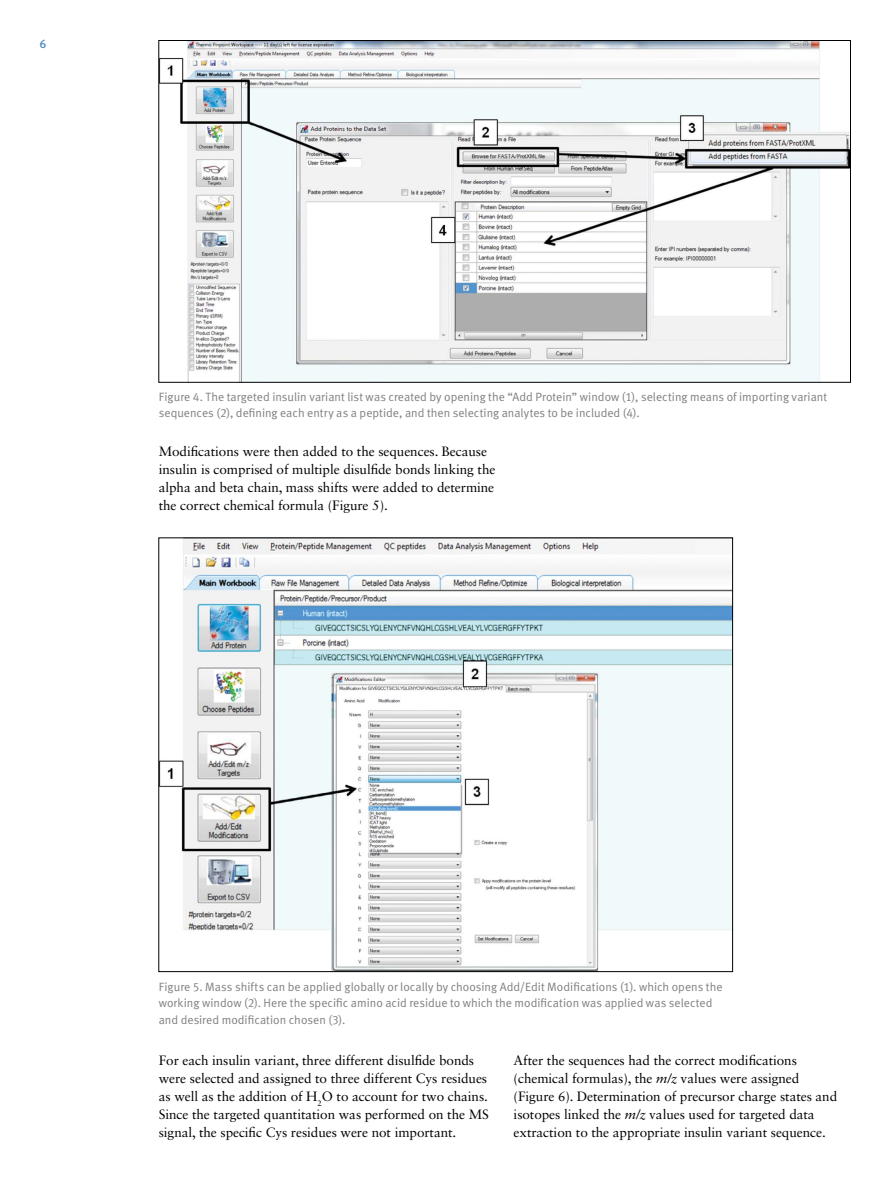
<style>
.page{position:relative;width:891px;height:1188px;background:#fff}
.page>*{position:absolute;margin:0;border:0;box-sizing:border-box;transform-origin:0 0}
.t1{font:13.5px/18px "Sabon LT Std";letter-spacing:-.005em;color:#000}
.t2{font:12px/16.5px "Meta Normal LF";color:#807f83}
.t3{font:500 12px "Meta OT";color:#4f8abe}
.s1{font-family:"Sabon";font-style:italic}
</style>
<div class="page">
<img style="left:160px;top:42px;width:689px;height:339px">
<img style="left:160px;top:539px;width:571px;height:431px">
<p class="t3" style="left:40px;top:37px;width:9px">6</p>
<p class="t2" style="left:159px;top:388px;width:670px">Figure 4. The targeted insulin variant list was created by opening the “Add Protein” window (1), selecting means of importing variant sequences (2), defining each entry as a peptide, and then selecting analytes to be included (4).</p>
<p class="t1" style="left:159px;top:442px;width:338px">Modifications were then added to the sequences. Because insulin is comprised of multiple disulfide bonds linking the alpha and beta chain, mass shifts were added to determine the correct chemical formula (Figure 5).</p>
<p class="t2" style="left:159px;top:978px;width:565px">Figure 5. Mass shifts can be applied globally or locally by choosing Add/Edit Modifications (1). which opens the working window (2). Here the specific amino acid residue to which the modification was applied was selected and desired modification chosen (3).</p>
<p class="t1" style="left:159px;top:1052px;width:332px">For each insulin variant, three different disulfide bonds were selected and assigned to three different Cys residues as well as the addition of H<sub>2</sub>O to account for two chains.<br>Since the targeted quantitation was performed on the MS signal, the specific Cys residues were not important.</p>
<p class="t1" style="left:514px;top:1052px;width:325px">After the sequences had the correct modifications (chemical formulas), the <span class="s1">m/z</span> values were assigned (Figure 6). Determination of precursor charge states and isotopes linked the <span class="s1">m/z</span> values used for targeted data extraction to the appropriate insulin variant sequence.</p>
</div>
